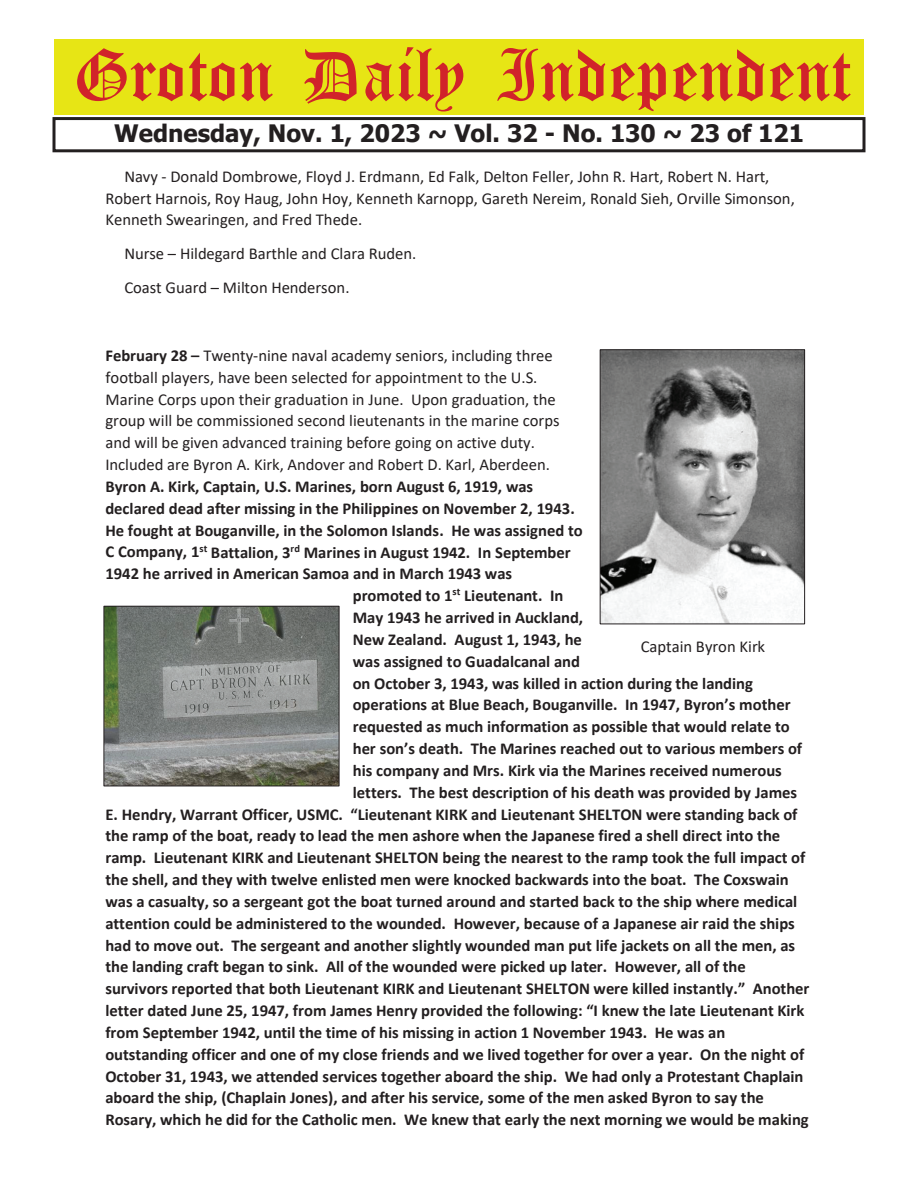
<style>
.page{position:relative;width:918px;height:1188px;background:#fff}
.page>*{position:absolute;margin:0;border:0;box-sizing:border-box;transform-origin:0 0}
.t1{font:54px "Old English Five";color:#d1232a}
.t2{font:700 24px "Tahoma";color:#231f20}
.t3{font:700 16.65px "Calibri";color:#231f20}
.t4{font:16.65px/21.9px "Calibri";color:#231f20}
.s1{font-weight:700}
</style>
<div class="page">
<div style="left:52px;top:117px;width:814px;height:35px;border:3px solid #231f20"></div>
<div style="left:54px;top:40px;width:810px;height:75px;background:#e7e515"></div>
<img style="left:602px;top:352px;width:201px;height:270px">
<div style="left:600px;top:350px;width:205px;height:274px;border:1px solid #231f20"></div>
<img style="left:106px;top:608px;width:231px;height:176px">
<div style="left:104px;top:606px;width:235px;height:180px;border:1px solid #231f20"></div>
<h1 class="t1" style="left:73px;top:50px;width:779px">Groton Daily Independent</h1>
<h2 class="t2" style="left:114px;top:116px;width:691px">Wednesday, Nov. 1, 2023 ~ Vol. 32 - No. 130 ~ 23 of 121</h2>
<p class="t4" style="left:105px;top:165px;width:691px;text-indent:19px">Navy - Donald Dombrowe, Floyd J. Erdmann, Ed Falk, Delton Feller, John R. Hart, Robert N. Hart,<br>Robert Harnois, Roy Haug, John Hoy, Kenneth Karnopp, Gareth Nereim, Ronald Sieh, Orville Simonson,<br>Kenneth Swearingen, and Fred Thede.</p>
<p class="t4" style="left:124px;top:236px;width:293px;line-height:33.8px">Nurse – Hildegard Barthle and Clara Ruden.<br>Coast Guard – Milton Henderson.</p>
<p class="t4" style="left:105px;top:344px;width:456px"><span class="s1">February 28 –</span> Twenty-nine naval academy seniors, including three football players, have been selected for appointment to the U.S.<br>Marine Corps upon their graduation in June. Upon graduation, the group will be commissioned second lieutenants in the marine corps and will be given advanced training before going on active duty.<br>Included are Byron A. Kirk, Andover and Robert D. Karl, Aberdeen.</p>
<p class="t3" style="left:105px;top:475px;width:429px">Byron A. Kirk, Captain, U.S. Marines, born August 6, 1919, was</p>
<p class="t3" style="left:105px;top:496px;width:471px">declared dead after missing in the Philippines on November 2, 1943.</p>
<p class="t3" style="left:105px;top:518px;width:479px">He fought at Bouganville, in the Solomon Islands. He was assigned to</p>
<p class="t3" style="left:105px;top:540px;width:467px">C Company, 1<sup>st</sup> Battalion, 3<sup>rd</sup> Marines in August 1942. In September</p>
<p class="t3" style="left:105px;top:562px;width:408px">1942 he arrived in American Samoa and in March 1943 was</p>
<p class="t3" style="left:353px;top:584px;width:212px">promoted to 1<sup>st</sup> Lieutenant. In</p>
<p class="t3" style="left:353px;top:606px;width:232px">May 1943 he arrived in Auckland,</p>
<p class="t3" style="left:353px;top:628px;width:231px">New Zealand. August 1, 1943, he</p>
<p class="t3" style="left:353px;top:649px;width:229px">was assigned to Guadalcanal and</p>
<p class="t3" style="left:353px;top:671px;width:402px">on October 3, 1943, was killed in action during the landing</p>
<p class="t3" style="left:353px;top:693px;width:439px">operations at Blue Beach, Bouganville. In 1947, Byron’s mother</p>
<p class="t3" style="left:353px;top:715px;width:439px">requested as much information as possible that would relate to</p>
<p class="t3" style="left:353px;top:737px;width:451px">her son’s death. The Marines reached out to various members of</p>
<p class="t3" style="left:353px;top:759px;width:430px">his company and Mrs. Kirk via the Marines received numerous</p>
<p class="t3" style="left:353px;top:780px;width:446px">letters. The best description of his death was provided by James</p>
<p class="t3" style="left:105px;top:802px;width:694px">E. Hendry, Warrant Officer, USMC. “Lieutenant KIRK and Lieutenant SHELTON were standing back of</p>
<p class="t3" style="left:105px;top:824px;width:676px">the ramp of the boat, ready to lead the men ashore when the Japanese fired a shell direct into the</p>
<p class="t3" style="left:105px;top:846px;width:701px">ramp. Lieutenant KIRK and Lieutenant SHELTON being the nearest to the ramp took the full impact of</p>
<p class="t3" style="left:105px;top:868px;width:685px">the shell, and they with twelve enlisted men were knocked backwards into the boat. The Coxswain</p>
<p class="t3" style="left:105px;top:890px;width:693px">was a casualty, so a sergeant got the boat turned around and started back to the ship where medical</p>
<p class="t3" style="left:105px;top:911px;width:691px">attention could be administered to the wounded. However, because of a Japanese air raid the ships</p>
<p class="t3" style="left:105px;top:933px;width:691px">had to move out. The sergeant and another slightly wounded man put life jackets on all the men, as</p>
<p class="t3" style="left:105px;top:955px;width:642px">the landing craft began to sink. All of the wounded were picked up later. However, all of the</p>
<p class="t3" style="left:105px;top:977px;width:706px">survivors reported that both Lieutenant KIRK and Lieutenant SHELTON were killed instantly.” Another</p>
<p class="t3" style="left:105px;top:999px;width:701px">letter dated June 25, 1947, from James Henry provided the following: “I knew the late Lieutenant Kirk</p>
<p class="t3" style="left:105px;top:1021px;width:622px">from September 1942, until the time of his missing in action 1 November 1943. He was an</p>
<p class="t3" style="left:105px;top:1042px;width:700px">outstanding officer and one of my close friends and we lived together for over a year. On the night of</p>
<p class="t3" style="left:105px;top:1064px;width:700px">October 31, 1943, we attended services together aboard the ship. We had only a Protestant Chaplain</p>
<p class="t3" style="left:105px;top:1086px;width:660px">aboard the ship, (Chaplain Jones), and after his service, some of the men asked Byron to say the</p>
<p class="t3" style="left:105px;top:1108px;width:705px">Rosary, which he did for the Catholic men. We knew that early the next morning we would be making</p>
<p class="t4" style="left:641px;top:635px;width:126px">Captain Byron Kirk</p>
</div>
